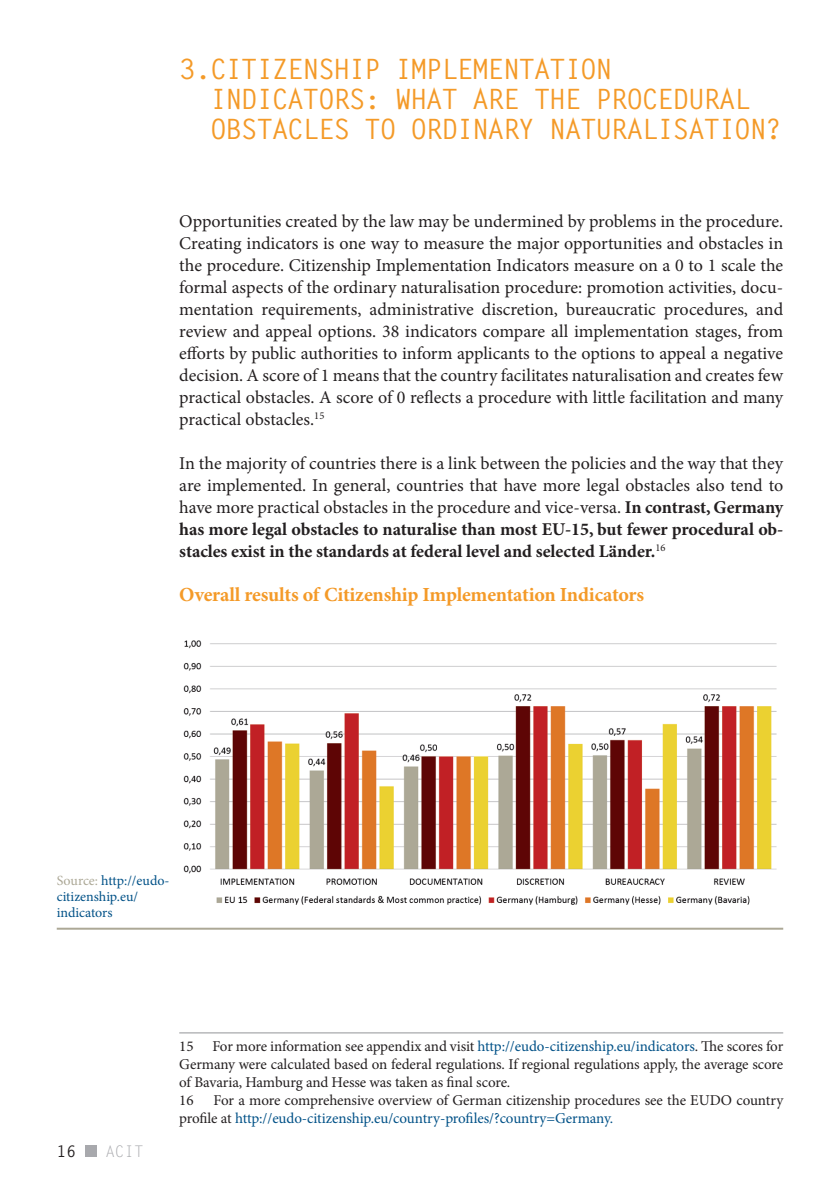
<style>
.page{position:relative;width:840px;height:1191px;background:#fff}
.page>*{position:absolute;margin:0;border:0;box-sizing:border-box;transform-origin:0 0}
.t1{font:700 28px/30px "Letter Gothic Std";letter-spacing:-.05em;color:#f49a28}
.t2{font:700 20px "Minion Pro";letter-spacing:-.015em;color:#f49a28}
.t3{font:18px/22px "Minion Pro";color:#231f20;text-align:justify}
.t4{font:16px "Letter Gothic Std";color:#a8a9ad}
.t5{font:700 16px "Letter Gothic Std";color:#231f20}
.t6{font:15px/18px "Minion Pro";letter-spacing:-.005em;color:#231f20}
.t7{font:14px/16px "Minion Pro";color:#005187}
.s1{font-weight:700}
.s2{color:#aca896}
.s3{color:#005187}
</style>
<div class="page">
<div style="left:85px;top:1145px;width:12px;height:12px;background:#a8a9ad"></div>
<hr style="left:179px;top:1032px;width:603px;height:1px;background:#939598">
<img style="left:183px;top:640px;width:594px;height:265px">
<hr style="left:57px;top:927px;width:725px;height:2px;background:#aca896">
<h1 class="t1" style="left:210px;top:54px;width:573px;text-indent:-31px">3. C ITIZENSHIP IMPLEMENTATION<br>I NDICATORS: WHAT ARE THE PROCEDURAL<br>OBSTACLES TO ORDINARY NATURAL ISATION?</h1>
<p class="t3" style="left:179px;top:210px;width:605px">Opportunities created by the law may be undermined by problems in the procedure.<br>Creating indicators is one way to measure the major opportunities and obstacles in the procedure. Citizenship Implementation Indicators measure on a 0 to 1 scale the formal aspects of the ordinary naturalisation procedure: promotion activities, docu&shy;mentation requirements, administrative discretion, bureaucratic procedures, and review and appeal options. 38 indicators compare all implementation stages, from efforts by public authorities to inform applicants to the options to appeal a negative decision. A score of 1 means that the country facilitates naturalisation and creates few practical obstacles. A score of 0 reflects a procedure with little facilitation and many practical obstacles.<sup>15</sup></p>
<p class="t3" style="left:179px;top:452px;width:605px">In the majority of countries there is a link between the policies and the way that they are implemented. In general, countries that have more legal obstacles also tend to have more practical obstacles in the procedure and vice-versa. <span class="s1">In contrast, Germany has more legal obstacles to naturalise than most EU-15, but fewer procedural ob&shy;stacles exist in the standards at federal level and selected Länder.</span><sup>16</sup></p>
<p class="t2" style="left:179px;top:582px;width:466px">Overall results of Citizenship Implementation Indicators</p>
<p class="t7" style="left:57px;top:872px;width:114px"><span class="s2">Source:</span> http://eudo&shy;citizenship.eu/ indicators</p>
<p class="t5" style="left:57px;top:1141px;width:21px">16</p>
<p class="t4" style="left:105px;top:1142px;width:40px">ACIT</p>
<p class="t6" style="left:179px;top:1037px;width:605px;text-indent:33px">For more information see appendix and visit <span class="s3">http://eudo-citizenship.eu/indicators</span>. The scores for Germany were calculated based on federal regulations. If regional regulations apply, the average score of Bavaria, Hamburg and Hesse was taken as final score.<br>16</p>
<p class="t6" style="left:179px;top:1037px;width:16px">15</p>
<p class="t6" style="left:179px;top:1091px;width:605px;text-indent:34px">For a more comprehensive overview of German citizenship procedures see the EUDO country profile at <span class="s3">http://eudo-citizenship.eu/country-profiles/?country=Germany.</span></p>
</div>
